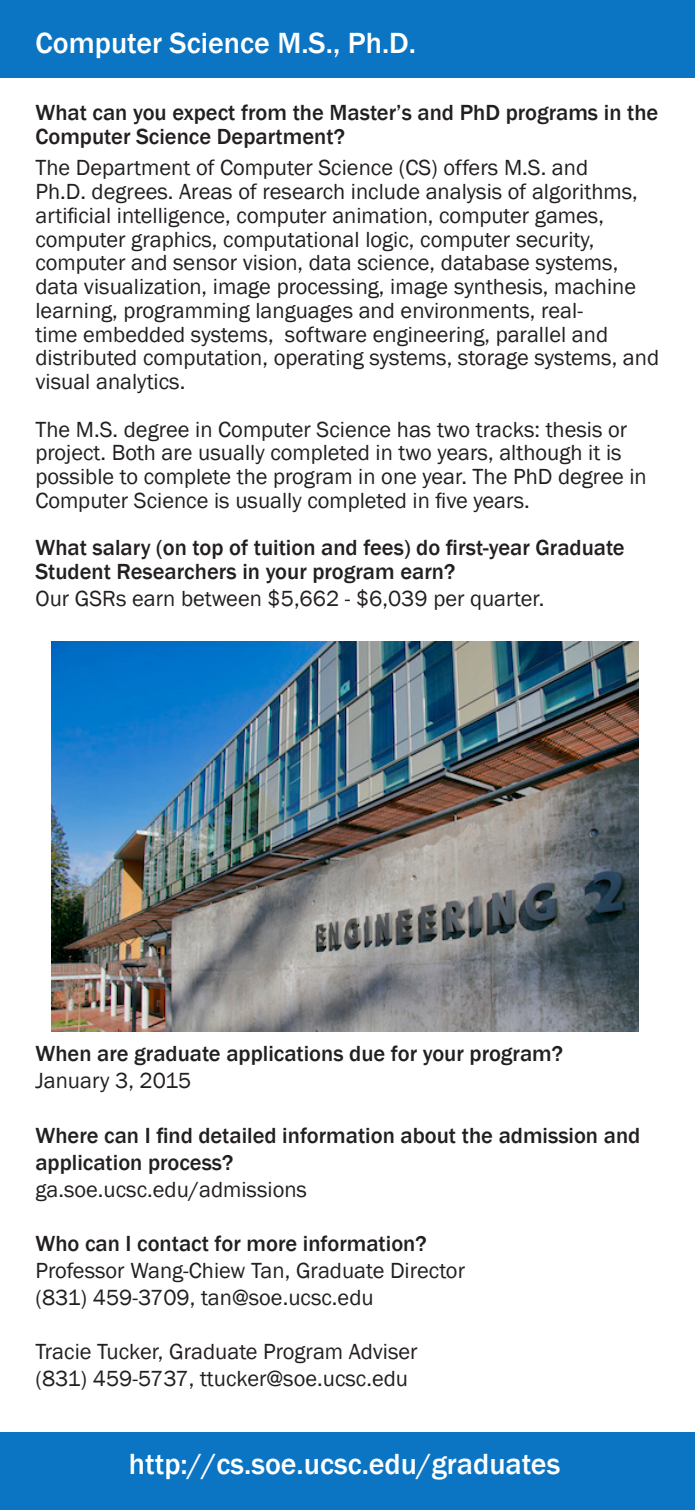
<style>
.page{position:relative;width:695px;height:1510px;background:#fff}
.page>*{position:absolute;margin:0;border:0;box-sizing:border-box;transform-origin:0 0}
.t1{font:500 30px "Franklin Gothic";color:#fff}
.t2{font:22.5px/23.8px "Franklin Gothic";color:#231f20}
.t3{font:500 22.5px/23.8px "Franklin Gothic";color:#231f20}
</style>
<div class="page">
<div style="left:0;top:0;width:694px;height:78px;background:#0b75c3"></div>
<div style="left:0;top:1431px;width:694px;height:78px;background:#0b75c3"></div>
<img style="left:51px;top:641px;width:587px;height:390px">
<p class="t1" style="left:35px;top:24px;width:382px">Computer Science M.S., Ph.D.</p>
<p class="t3" style="left:35px;top:101px;width:624px">What can you expect from the Master’s and PhD programs in the<br>Computer Science Department?</p>
<p class="t2" style="left:35px;top:156px;width:625px">The Department of Computer Science (CS) offers M.S. and<br>Ph.D. degrees. Areas of research include analysis of algorithms, artificial intelligence, computer animation, computer games, computer graphics, computational logic, computer security, computer and sensor vision, data science, database systems, data visualization, image processing, image synthesis, machine learning, programming languages and environments, real-<br>time embedded systems, software engineering, parallel and distributed computation, operating systems, storage systems, and visual analytics.</p>
<p class="t2" style="left:35px;top:418px;width:612px">The M.S. degree in Computer Science has two tracks: thesis or project. Both are usually completed in two years, although it is possible to complete the program in one year. The PhD degree in Computer Science is usually completed in five years.</p>
<p class="t3" style="left:35px;top:536px;width:590px">What salary (on top of tuition and fees) do first-year Graduate<br>Student Researchers in your program earn?</p>
<p class="t2" style="left:35px;top:587px;width:510px">Our GSRs earn between $5,662 - $6,039 per quarter.</p>
<p class="t3" style="left:35px;top:1042px;width:529px">When are graduate applications due for your program?</p>
<p class="t2" style="left:35px;top:1069px;width:157px">January 3, 2015</p>
<p class="t3" style="left:35px;top:1121px;width:606px;line-height:27px">Where can I find detailed information about the admission and application process?</p>
<p class="t2" style="left:35px;top:1177px;width:273px">ga.soe.ucsc.edu/admissions</p>
<p class="t3" style="left:35px;top:1231px;width:393px">Who can I contact for more information?</p>
<p class="t2" style="left:35px;top:1258px;width:431px">Professor Wang-Chiew Tan, Graduate Director</p>
<p class="t2" style="left:35px;top:1285px;width:339px">(831) 459-3709, tan@soe.ucsc.edu</p>
<p class="t2" style="left:35px;top:1339px;width:384px">Tracie Tucker, Graduate Program Adviser</p>
<p class="t2" style="left:35px;top:1366px;width:374px">(831) 459-5737, ttucker@soe.ucsc.edu</p>
<p class="t1" style="left:129px;top:1445px;width:433px">http://cs.soe.ucsc.edu/graduates</p>
</div>
